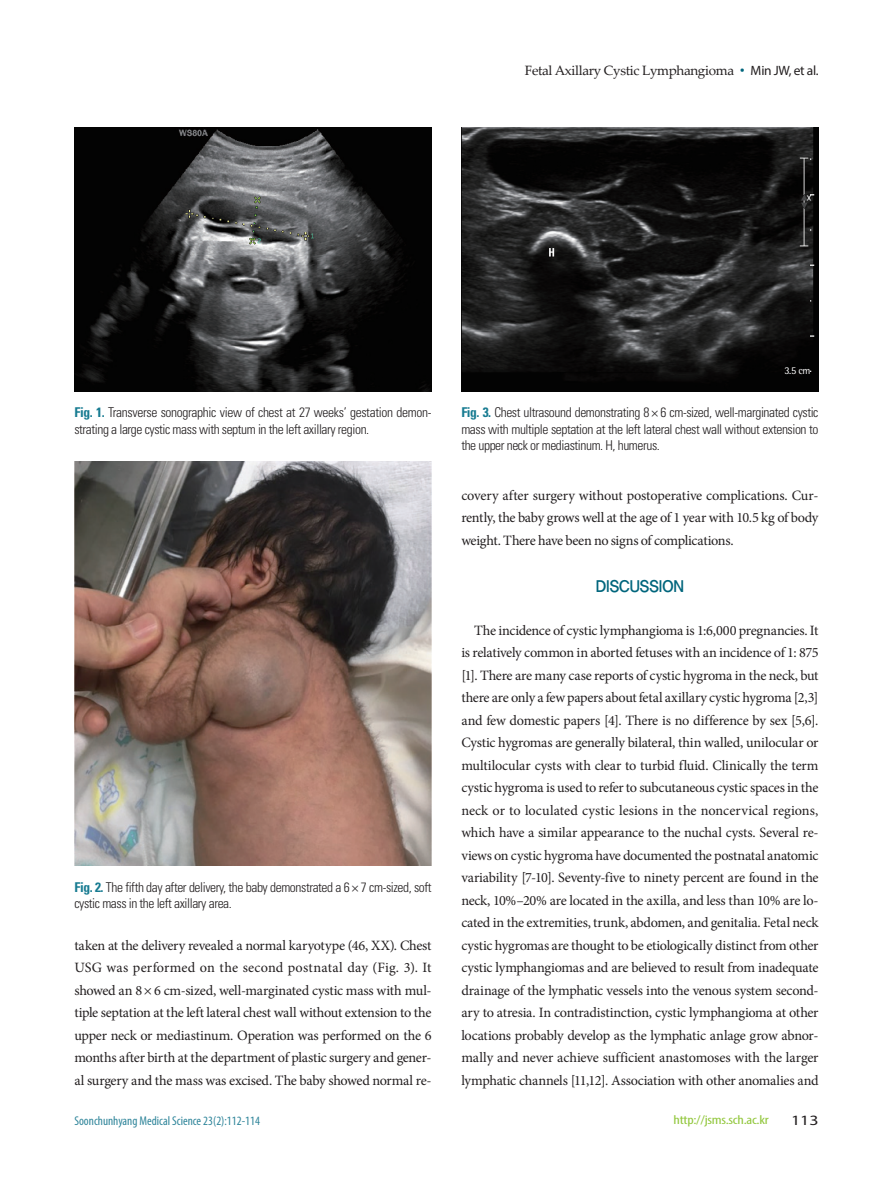
<style>
.page{position:relative;width:893px;height:1191px;background:#fff}
.page>*{position:absolute;margin:0;border:0;box-sizing:border-box;transform-origin:0 0}
.t1{font:16.5px "YDVYGO34";color:#00657c;scale:.95 1}
.t2{font:14.25px/22.5px "Minion Pro";letter-spacing:-.02em;color:#231f20;text-align:justify}
.t3{font:14.25px "Myriad Pro";color:#231f20;scale:1.25 1}
.t4{font:300 condensed 13.5px/16.2px "Univers LT Std";letter-spacing:-.03em;color:#231f20}
.t5{font:13.5px "Palatino Linotype";letter-spacing:-.025em;color:#231f20}
.t6{font:condensed 12.75px "Myriad Pro";color:#2f859a}
.t7{font:condensed 12.75px "Myriad Pro";letter-spacing:-.015em;color:#92c73d;scale:1.25 1}
.t8{font:10.5px "Rotis Semi Sans Std";color:#fff}
.s1{font-family:"Dotum";color:#00657c}
.s2{font-family:"Myriad Pro"}
.s3{font-weight:700;color:#177b91}
.s4{font-family:"Rotation LT Std";font-weight:400;font-stretch:normal}
.s5{font-family:"Rotation LT Std";font-size:14.7px}
</style>
<div class="page">
<img style="left:74px;top:128px;width:358px;height:263px">
<img style="left:74px;top:461px;width:358px;height:404px">
<img style="left:461px;top:128px;width:358px;height:263px">
<p class="t5" style="left:525px;top:61px;width:295px">Fetal Axillary Cystic Lymphangioma <span class="s1">•</span> <span class="s2">Min JW, et al.</span></p>
<p class="t4" style="left:74px;top:404px;width:359px"><span class="s3">Fig. 1.</span> Transverse sonographic view of chest at 27 weeks’ gestation demon&shy;strating a large cystic mass with septum in the left axillary region.</p>
<p class="t4" style="left:74px;top:879px;width:359px"><span class="s3">Fig. 2.</span> The fifth day after delivery, the baby demonstrated a 6<span class="s4">×</span> 7 cm-sized, soft cystic mass in the left axillary area.</p>
<p class="t2" style="left:74px;top:934px;width:359px">taken at the delivery revealed a normal karyotype (46, XX). Chest USG was performed on the second postnatal day (Fig. 3). It showed an 8<span class="s5">×</span>6 cm-sized, well-marginated cystic mass with mul&shy;tiple septation at the left lateral chest wall without extension to the upper neck or mediastinum. Operation was performed on the 6 months after birth at the department of plastic surgery and gener&shy;al surgery and the mass was excised. The baby showed normal re-</p>
<p class="t8" style="left:784px;top:364px;width:28px">3.5 cm</p>
<p class="t4" style="left:461px;top:404px;width:359px;text-align:justify"><span class="s3">Fig. 3.</span> Chest ultrasound demonstrating 8<span class="s4">×</span> 6 cm-sized, well-marginated cystic mass with multiple septation at the left lateral chest wall without extension to the upper neck or mediastinum. H, humerus.</p>
<p class="t2" style="left:461px;top:484px;width:359px">covery after surgery without postoperative complications. Cur&shy;rently, the baby grows well at the age of 1 year with 10.5 kg of body weight. There have been no signs of complications.</p>
<p class="t1" style="left:596px;top:575px;width:94px">DISCUSSION</p>
<p class="t2" style="left:461px;top:619px;width:359px;text-indent:13px">The incidence of cystic lymphangioma is 1:6,000 pregnancies. It is relatively common in aborted fetuses with an incidence of 1: 875 [1]. There are many case reports of cystic hygroma in the neck, but there are only a few papers about fetal axillary cystic hygroma [2,3] and few domestic papers [4]. There is no difference by sex [5,6].<br>Cystic hygromas are generally bilateral, thin walled, unilocular or multilocular cysts with clear to turbid fluid. Clinically the term cystic hygroma is used to refer to subcutaneous cystic spaces in the neck or to loculated cystic lesions in the noncervical regions, which have a similar appearance to the nuchal cysts. Several re&shy;views on cystic hygroma have documented the postnatal anatomic variability [7-10]. Seventy-five to ninety percent are found in the neck, 10%–20% are located in the axilla, and less than 10% are lo&shy;cated in the extremities, trunk, abdomen, and genitalia. Fetal neck cystic hygromas are thought to be etiologically distinct from other cystic lymphangiomas and are believed to result from inadequate drainage of the lymphatic vessels into the venous system second&shy;ary to atresia. In contradistinction, cystic lymphangioma at other locations probably develop as the lymphatic anlage grow abnor&shy;mally and never achieve sufficient anastomoses with the larger lymphatic channels [11,12]. Association with other anomalies and</p>
<p class="t6" style="left:74px;top:1113px;width:187px">Soonchunhyang Medical Science 23(2):112-114</p>
<p class="t7" style="left:674px;top:1112px;width:78px">http://jsms.sch.ac.kr</p>
<p class="t3" style="left:791px;top:1111px;width:23px">113</p>
</div>
